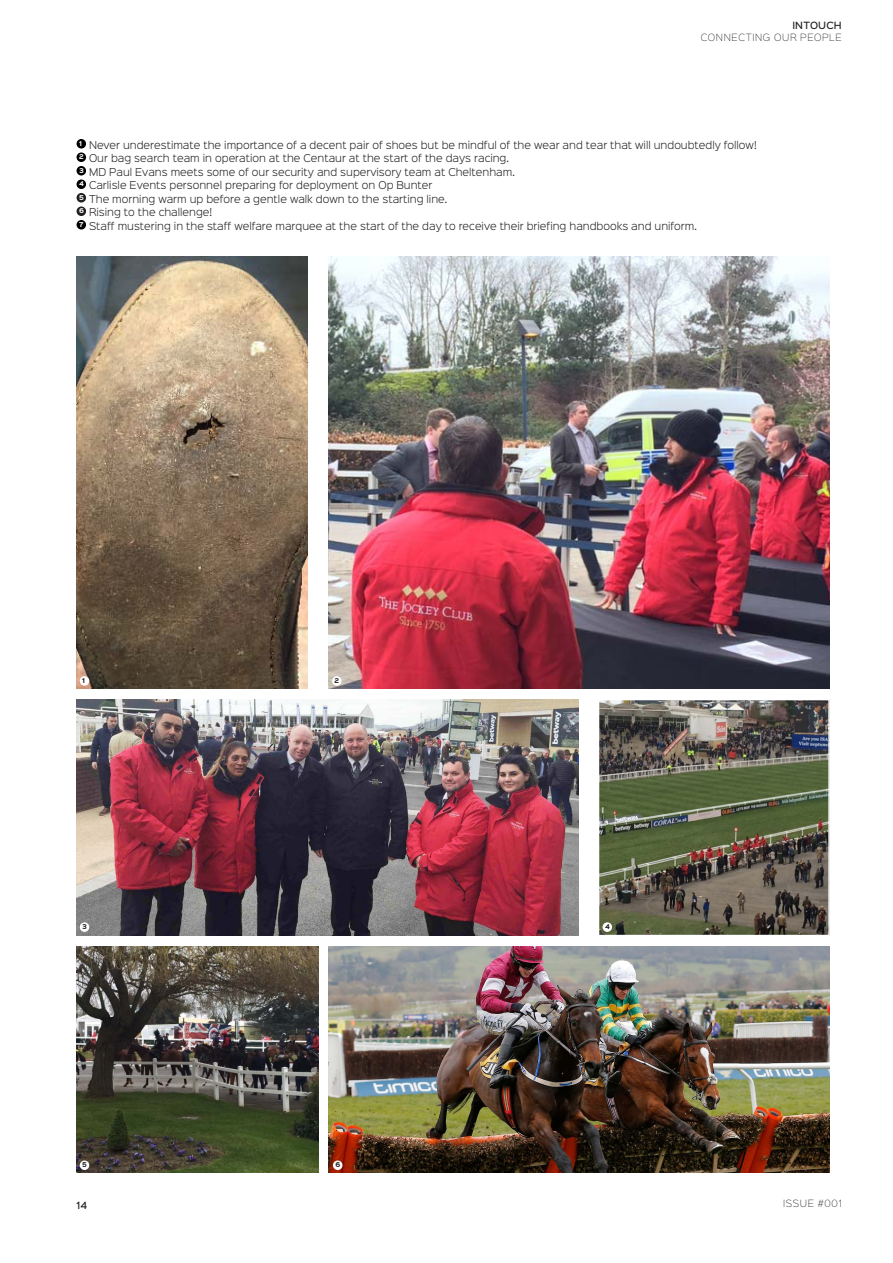
<style>
.page{position:relative;width:893px;height:1263px;background:#fff}
.page>*{position:absolute;margin:0;border:0;box-sizing:border-box;transform-origin:0 0}
.t1{font:300 9.75px "Sinkin Sans 300";color:#231f20}
.t2{font:9px "Sinkin Sans 200 X Light";letter-spacing:.07em;color:#231f20}
.t3{font:500 9px "Sinkin Sans 500";letter-spacing:.025em;color:#231f20}
.t4{font:700 6px "Sinkin Sans 700";color:#fff}
.t5{font:700 6px "Sinkin Sans 700";color:#231f20}
</style>
<div class="page">
<img style="left:329px;top:257px;width:500px;height:431px">
<img style="left:77px;top:256px;width:230px;height:432px">
<img style="left:77px;top:699px;width:502px;height:236px">
<img style="left:601px;top:702px;width:226px;height:231px">
<div style="left:598px;top:699px;width:232px;height:237px;border:2px solid #fff"></div>
<img style="left:329px;top:946px;width:500px;height:226px">
<img style="left:77px;top:946px;width:242px;height:226px">
<div style="left:77px;top:139px;width:9px;height:10px;background:#000;border-radius:50%"></div>
<div style="left:77px;top:152px;width:9px;height:10px;background:#000;border-radius:50%"></div>
<div style="left:77px;top:166px;width:9px;height:10px;background:#000;border-radius:50%"></div>
<div style="left:77px;top:179px;width:9px;height:10px;background:#000;border-radius:50%"></div>
<div style="left:77px;top:193px;width:9px;height:10px;background:#231f20;border-radius:50%"></div>
<div style="left:77px;top:206px;width:9px;height:10px;background:#231f20;border-radius:50%"></div>
<div style="left:77px;top:220px;width:9px;height:10px;background:#000;border-radius:50%"></div>
<div style="left:80px;top:676px;width:9px;height:10px;background:#fff;border-radius:50%"></div>
<div style="left:332px;top:676px;width:10px;height:10px;background:#fff;border-radius:50%"></div>
<div style="left:80px;top:922px;width:9px;height:10px;background:#fff;border-radius:50%"></div>
<div style="left:603px;top:922px;width:9px;height:10px;background:#fff;border-radius:50%"></div>
<div style="left:80px;top:1160px;width:9px;height:10px;background:#fff;border-radius:50%"></div>
<div style="left:333px;top:1160px;width:9px;height:10px;background:#fff;border-radius:50%"></div>
<p class="t3" style="left:792px;top:17px;width:51px">INTOUCH</p>
<p class="t2" style="left:701px;top:30px;width:142px">CONNECTING OUR PEOPLE</p>
<p class="t4" style="left:79px;top:140px;width:4px">1</p>
<p class="t1" style="left:89px;top:137px;width:669px">Never underestimate the importance of a decent pair of shoes but be mindful of the wear and tear that will undoubtedly follow!</p>
<p class="t4" style="left:79px;top:154px;width:6px">2</p>
<p class="t1" style="left:89px;top:150px;width:421px">Our bag search team in operation at the Centaur at the start of the days racing.</p>
<p class="t4" style="left:79px;top:167px;width:6px">3</p>
<p class="t1" style="left:89px;top:164px;width:427px">MD Paul Evans meets some of our security and supervisory team at Cheltenham.</p>
<p class="t4" style="left:79px;top:181px;width:6px">4</p>
<p class="t1" style="left:89px;top:177px;width:345px">Carlisle Events personnel preparing for deployment on Op Bunter</p>
<p class="t4" style="left:79px;top:194px;width:6px">5</p>
<p class="t1" style="left:89px;top:191px;width:360px">The morning warm up before a gentle walk down to the starting line.</p>
<p class="t4" style="left:79px;top:208px;width:6px">6</p>
<p class="t1" style="left:89px;top:204px;width:125px">Rising to the challenge!</p>
<p class="t4" style="left:79px;top:221px;width:6px">7</p>
<p class="t1" style="left:89px;top:218px;width:609px">Staff mustering in the staff welfare marquee at the start of the day to receive their briefing handbooks and uniform.</p>
<p class="t5" style="left:82px;top:677px;width:4px">1</p>
<p class="t5" style="left:335px;top:677px;width:6px">2</p>
<p class="t5" style="left:82px;top:923px;width:6px">3</p>
<p class="t5" style="left:605px;top:923px;width:6px">4</p>
<p class="t5" style="left:82px;top:1161px;width:6px">5</p>
<p class="t5" style="left:335px;top:1161px;width:6px">6</p>
<p class="t3" style="left:77px;top:1198px;width:12px">14</p>
<p class="t2" style="left:783px;top:1196px;width:60px">ISSUE #001</p>
</div>
